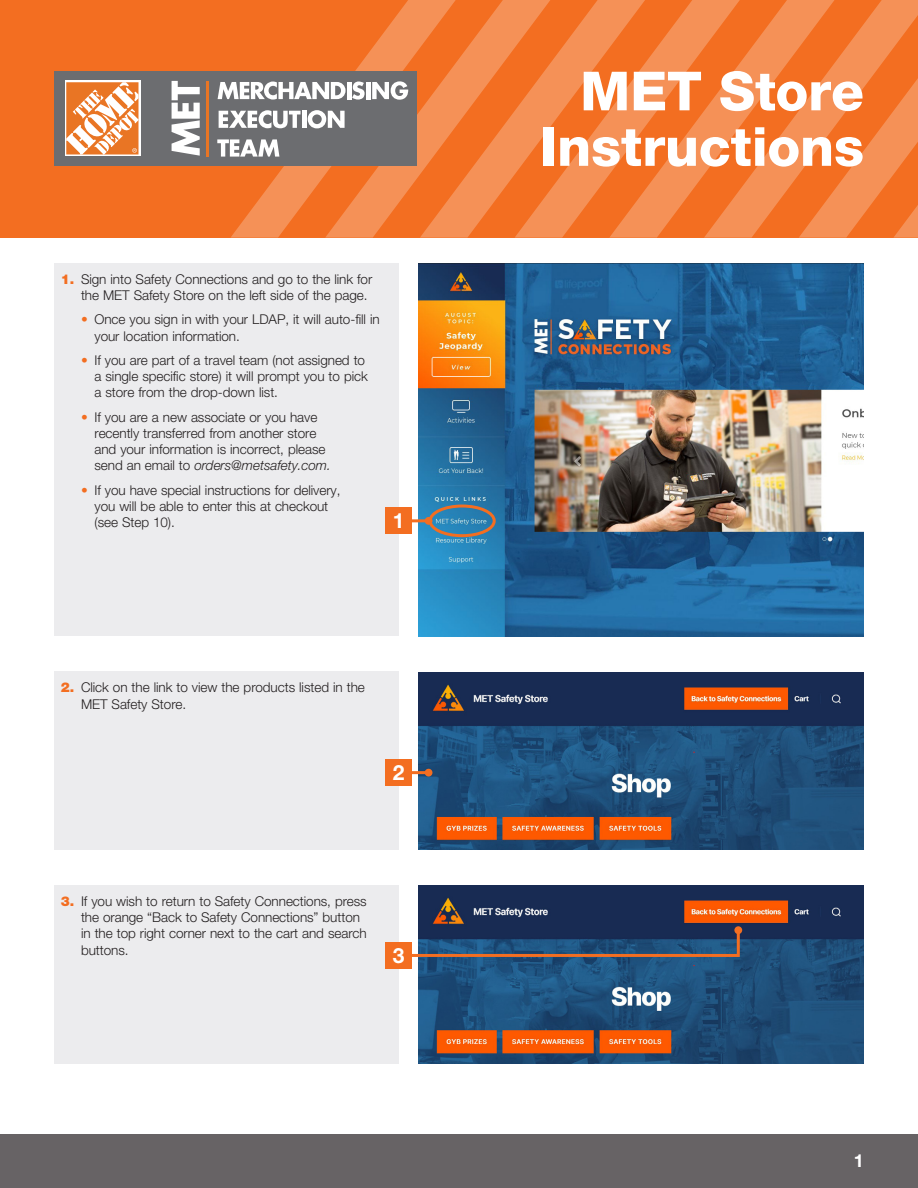
<style>
.page{position:relative;width:918px;height:1188px;background:#fff}
.page>*{position:absolute;margin:0;border:0;box-sizing:border-box;transform-origin:0 0}
.t1{font:800 54px "Helvetica Neue LT Std";letter-spacing:-.005em;color:#fff}
.t2{font:700 21px "Helvetica Neue LT Std";color:#fff}
.t3{font:700 18px "Helvetica Neue LT Std";color:#fff}
.t4{font:300 13.5px/16.2px "Helvetica Neue LT Std";letter-spacing:-.005em;color:#231f20}
.s1{font-weight:900;color:#f36e21}
.s2{font-style:italic}
</style>
<div class="page">
<div style="left:0;top:1134px;width:918px;height:54px;background:#676365"></div>
<div style="left:55px;top:263px;width:344px;height:373px;background:#ececee"></div>
<div style="left:55px;top:672px;width:344px;height:178px;background:#ececee"></div>
<div style="left:55px;top:886px;width:344px;height:178px;background:#ececee"></div>
<img style="left:418px;top:263px;width:446px;height:374px">
<div style="left:0;top:0;width:918px;height:238px;background:#f36e21"></div>
<svg style="left:231px;top:71px;width:94px;height:167px"></svg>
<svg style="left:325px;top:0;width:190px;height:238px"></svg>
<svg style="left:740px;top:0;width:59px;height:238px;fill:#f59157"></svg>
<svg style="left:515px;top:0;width:225px;height:238px"></svg>
<svg style="left:799px;top:0;width:119px;height:238px"></svg>
<div style="left:54px;top:72px;width:362px;height:94px;background:#6c6d70"></div>
<svg style="left:65px;top:81px;width:75px;height:75px"></svg>
<svg style="left:66px;top:82px;width:73px;height:72px;background:#f1a876"></svg>
<svg style="left:172px;top:81px;width:28px;height:75px"></svg>
<hr style="left:206px;top:81px;width:2px;height:76px;background:#e97524">
<svg style="left:218px;top:82px;width:128px;height:18px"></svg>
<hr style="left:347px;top:82px;width:4px;height:17px;background:#fff">
<svg style="left:352px;top:82px;width:13px;height:18px"></svg>
<hr style="left:366px;top:82px;width:4px;height:17px;background:#fff">
<svg style="left:372px;top:81px;width:36px;height:19px"></svg>
<svg style="left:219px;top:110px;width:82px;height:18px"></svg>
<hr style="left:302px;top:111px;width:4px;height:17px;background:#fff">
<svg style="left:308px;top:110px;width:37px;height:18px"></svg>
<svg style="left:217px;top:139px;width:62px;height:18px"></svg>
<div style="left:429px;top:505px;width:67px;height:32px;border:3px solid #f36e21;border-radius:50%"></div>
<div style="left:386px;top:508px;width:26px;height:26px;background:#f36e21"></div>
<hr style="left:409px;top:519px;width:20px;height:3px;background:#f36e21">
<div style="left:425px;top:517px;width:7px;height:8px;background:#f36e21;border-radius:50%"></div>
<img style="left:418px;top:672px;width:446px;height:178px">
<img style="left:418px;top:886px;width:446px;height:178px">
<div style="left:386px;top:759px;width:26px;height:27px;background:#f36e21"></div>
<hr style="left:409px;top:771px;width:20px;height:3px;background:#f36e21">
<div style="left:425px;top:769px;width:7px;height:8px;background:#f36e21;border-radius:50%"></div>
<div style="left:386px;top:942px;width:26px;height:27px;background:#f36e21"></div>
<hr style="left:409px;top:954px;width:329px;height:3px;background:#f36e21">
<hr style="left:737px;top:930px;width:3px;height:27px;background:#f36e21">
<div style="left:734px;top:926px;width:8px;height:8px;background:#f36e21;border-radius:50%"></div>
<p class="t4" style="left:81px;top:271px;width:293px;text-indent:-20px"><span class="s1">1.</span> Sign into Safety Connections and go to the link for the MET Safety Store on the left side of the page.</p>
<p class="t4" style="left:94px;top:311px;width:287px;text-indent:-14px"><span class="s1">•</span> Once you sign in with your LDAP, it will auto-fill in your location information.</p>
<p class="t4" style="left:94px;top:352px;width:275px;text-indent:-14px"><span class="s1">•</span> If you are part of a travel team (not assigned to a single specific store) it will prompt you to pick a store from the drop-down list.</p>
<p class="t4" style="left:94px;top:409px;width:238px;text-indent:-14px"><span class="s1">•</span> If you are a new associate or you have recently transferred from another store and your information is incorrect, please send an email to <span class="s2">orders@metsafety.com.</span></p>
<p class="t4" style="left:94px;top:482px;width:248px;text-indent:-14px"><span class="s1">•</span> If you have special instructions for delivery, you will be able to enter this at checkout (see Step 10).</p>
<p class="t2" style="left:393px;top:508px;width:13px">1</p>
<p class="t4" style="left:81px;top:679px;width:285px;text-indent:-20px"><span class="s1">2.</span> Click on the link to view the products listed in the<br>MET Safety Store.</p>
<p class="t2" style="left:393px;top:760px;width:13px">2</p>
<p class="t4" style="left:81px;top:893px;width:287px;text-indent:-20px"><span class="s1">3.</span> If you wish to return to Safety Connections, press the orange “Back to Safety Connections” button in the top right corner next to the cart and search buttons.</p>
<p class="t2" style="left:393px;top:942px;width:13px">3</p>
<p class="t1" style="left:580px;top:59px;width:285px">MET Store</p>
<p class="t1" style="left:540px;top:114px;width:325px">Instructions</p>
<h3 class="t3" style="left:854px;top:1150px;width:12px">1</h3>
</div>
